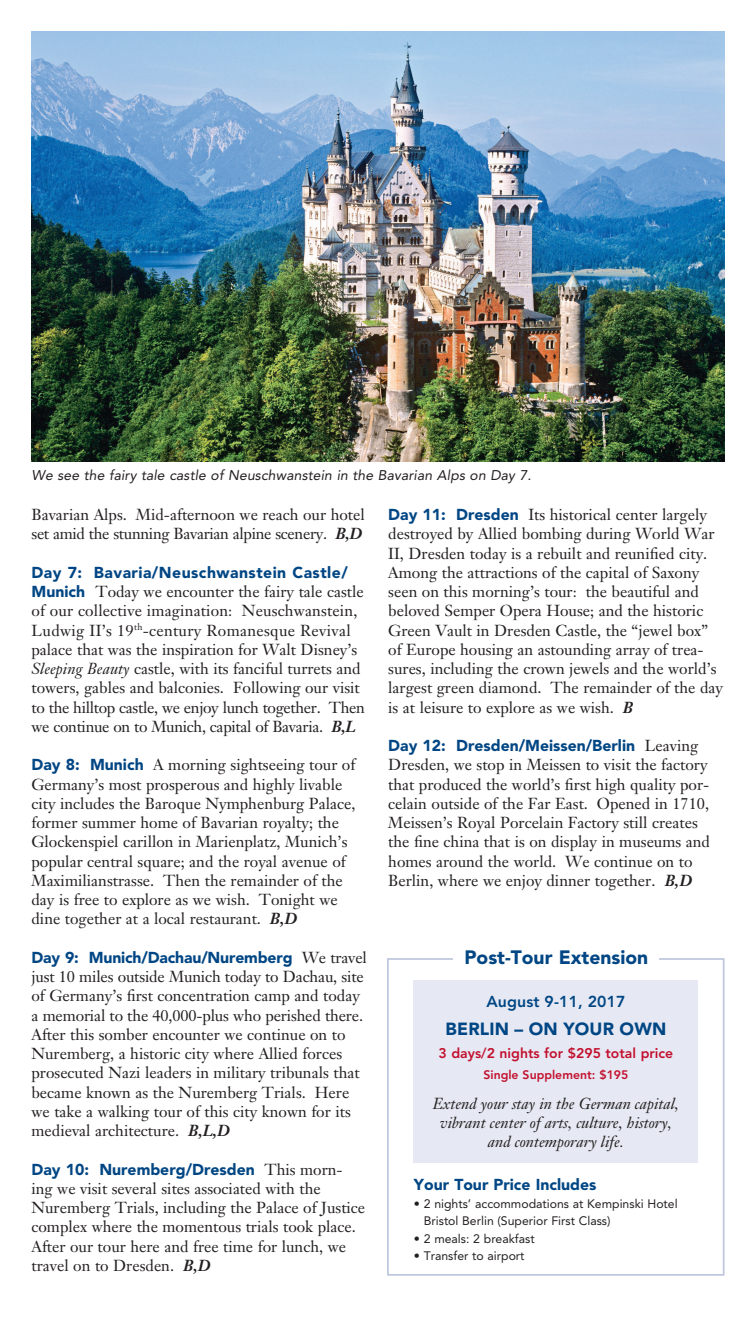
<style>
.page{position:relative;width:756px;height:1323px;background:#fff}
.page>*{position:absolute;margin:0;border:0;box-sizing:border-box;transform-origin:0 0}
.t1{font:900 19.25px "Avenir";color:#004684}
.t2{font:900 17.5px "Avenir";letter-spacing:.01em;color:#004684}
.Body_Copy{font:15.75px/19.2px "Janson Text";color:#231f20}
.Description{font:italic 15.75px/19.2px "Janson Text";color:#231f20;text-align:center}
.Body_Copy-2{font:15.75px/19.2px "Janson Text";letter-spacing:-.02em;color:#231f20}
.Subhead{font:900 15.75px "Avenir";color:#004684}
.Dates{font:800 15.75px "Avenir";letter-spacing:.01em;color:#004684}
.Captions{font:italic 14px "Avenir";letter-spacing:.01em;color:#231f20}
.Total_Price{font:800 14px "Avenir";color:#c3102f}
.Bullets{font:12.25px/17.5px "Avenir";color:#231f20}
.Single_Sup{font:800 12.25px "Avenir";color:#c3102f}
.s1{font-weight:700;font-style:italic}
.s2{font-family:"Avenir";font-weight:900;color:#004684}
.s3{font-style:italic}
</style>
<div class="page">
<img style="left:32px;top:32px;width:692px;height:429px">
<div style="left:387px;top:958px;width:337px;height:318px;background:#fff;border:2px solid #bdc6de"></div>
<div style="left:453px;top:949px;width:206px;height:15px;background:#fff"></div>
<div style="left:414px;top:980px;width:284px;height:182px;background:#e6e9f3"></div>
<p class="Captions" style="left:32px;top:467px;width:501px">We see the fairy tale castle of Neuschwanstein in the Bavarian Alps on Day 7.</p>
<p class="Body_Copy-2" style="left:32px;top:505px;width:335px">Bavarian Alps. Mid-afternoon we reach our hotel set amid the stunning Bavarian alpine scenery. <span class="s1">B,D</span></p>
<p class="Body_Copy" style="left:32px;top:563px;width:335px"><span class="s2">Day 7: Bavaria/Neuschwanstein Castle/ Munich</span> Today we encounter the fairy tale castle of our collective imagination: Neuschwanstein, Ludwig II’s 19<sup>th</sup>-century Romanesque Revival palace that was the inspiration for Walt Disney’s <span class="s3">Sleeping Beauty</span> castle, with its fanciful turrets and towers, gables and balconies. Following our visit to the hilltop castle, we enjoy lunch together. Then we continue on to Munich, capital of Bavaria. <span class="s1">B,L</span></p>
<p class="Body_Copy" style="left:32px;top:755px;width:325px"><span class="s2">Day 8: Munich</span> A morning sightseeing tour of Germany’s most prosperous and highly livable city includes the Baroque Nymphenburg Palace, former summer home of Bavarian royalty; the Glockenspiel carillon in Marienplatz, Munich’s popular central square; and the royal avenue of Maximilianstrasse. Then the remainder of the day is free to explore as we wish. Tonight we dine together at a local restaurant. <span class="s1">B,D</span></p>
<p class="Body_Copy" style="left:32px;top:948px;width:337px"><span class="s2">Day 9: Munich/Dachau/Nuremberg</span> We travel just 10 miles outside Munich today to Dachau, site of Germany’s first concentration camp and today a memorial to the 40,000-plus who perished there.<br>After this somber encounter we continue on to Nuremberg, a historic city where Allied forces prosecuted Nazi leaders in military tribunals that became known as the Nuremberg Trials. Here we take a walking tour of this city known for its medieval architecture. <span class="s1">B,L,D</span></p>
<p class="Body_Copy" style="left:32px;top:1159px;width:335px"><span class="s2">Day 10: Nuremberg/Dresden</span> This morn&shy;ing we visit several sites associated with the Nuremberg Trials, including the Palace of Justice complex where the momentous trials took place.<br>After our tour here and free time for lunch, we travel on to Dresden. <span class="s1">B,D</span></p>
<p class="Body_Copy" style="left:388px;top:505px;width:336px"><span class="s2">Day 11: Dresden</span> Its historical center largely destroyed by Allied bombing during World War II, Dresden today is a rebuilt and reunified city.<br>Among the attractions of the capital of Saxony seen on this morning’s tour: the beautiful and beloved Semper Opera House; and the historic Green Vault in Dresden Castle, the “jewel box” of Europe housing an astounding array of trea&shy;sures, including the crown jewels and the world’s largest green diamond. The remainder of the day is at leisure to explore as we wish. <span class="s1">B</span></p>
<p class="Body_Copy" style="left:388px;top:736px;width:323px"><span class="s2">Day 12: Dresden/Meissen/Berlin</span> Leaving Dresden, we stop in Meissen to visit the factory that produced the world’s first high quality por&shy;celain outside of the Far East. Opened in 1710, Meissen’s Royal Porcelain Factory still creates the fine china that is on display in museums and homes around the world. We continue on to Berlin, where we enjoy dinner together. <span class="s1">B,D</span></p>
<p class="t1" style="left:465px;top:945px;width:185px">Post-Tour Extension</p>
<p class="Dates" style="left:486px;top:992px;width:141px">August 9-11, 2017</p>
<p class="t2" style="left:446px;top:1018px;width:222px">BERLIN – ON YOUR OWN</p>
<p class="Total_Price" style="left:439px;top:1045px;width:236px">3 days/2 nights for $295 total price</p>
<p class="Single_Sup" style="left:483px;top:1067px;width:146px">Single Supplement: $195</p>
<p class="Description" style="left:433px;top:1094px;width:247px">Extend your stay in the German capital, vibrant center of arts, culture, history, and contemporary life.</p>
<p class="Subhead" style="left:414px;top:1175px;width:184px">Your Tour Price Includes</p>
<p class="Bullets" style="left:424px;top:1195px;width:255px;text-indent:-10px">• 2 nights’ accommodations at Kempinski Hotel<br>Bristol Berlin (Superior First Class)</p>
<p class="Bullets" style="left:414px;top:1230px;width:122px">• 2 meals: 2 breakfast</p>
<p class="Bullets" style="left:414px;top:1247px;width:112px">• Transfer to airport</p>
</div>
